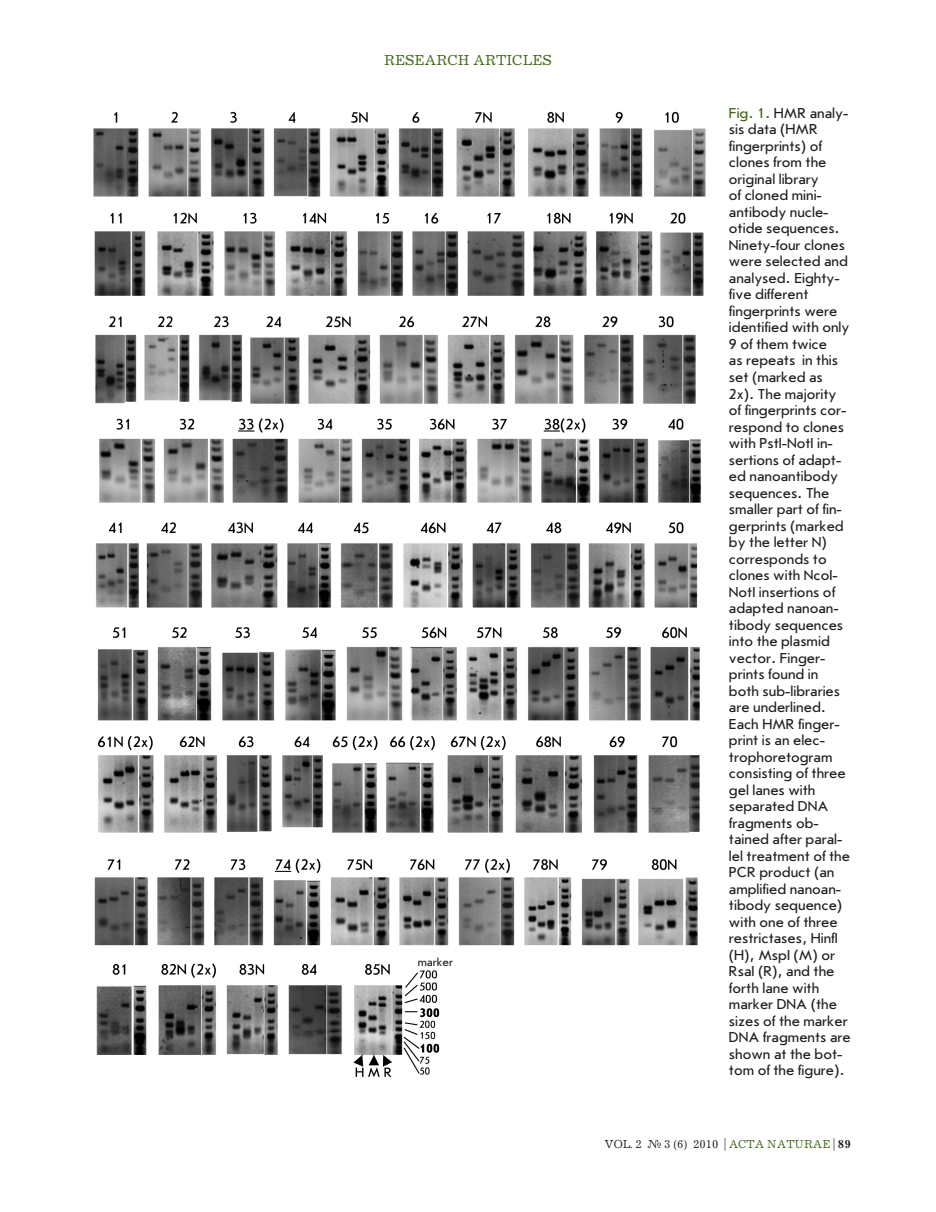
<style>
.page{position:relative;width:936px;height:1212px;background:#fff}
.page>*{position:absolute;margin:0;border:0;box-sizing:border-box;transform-origin:0 0}
.t1{font:15px/16.5px "Journal Sans C";color:#231f20}
.t2{font:15px "Journal C";color:#426616}
.t3{font:12px "Journal C";color:#231f20}
.t4{font:12px "Journal Sans C";color:#231f20}
.s1{color:#426616}
.s2{font-weight:700}
</style>
<div class="page">
<img style="left:93px;top:111px;width:613px;height:966px">
<div style="left:417px;top:956px;width:45px;height:13px;background:#fff"></div>
<p class="t2" style="left:384px;top:52px;width:169px">RESEARCH ARTICLES</p>
<p class="t4" style="left:417px;top:956px;width:37px">marker</p>
<p class="t1" style="left:729px;top:105px;width:123px"><span class="s1">Fig. 1.</span> HMR analy&shy;sis data (HMR fingerprints) of clones from the original library<br>of cloned mini&shy;antibody nucle&shy;otide sequences.<br>Ninety-four clones were selected and analysed. Eighty&shy;five different fingerprints were identified with only<br>9 of them twice<br>as repeats in this set (marked as<br>2x). The majority of fingerprints cor&shy;respond to clones with PstI-NotI in&shy;sertions of adapt&shy;ed nanoantibody sequences. The smaller part of fin&shy;gerprints (marked by the letter N) corresponds to clones with NcoI-<br>NotI insertions of adapted nanoan&shy;tibody sequences into the plasmid vector. Finger&shy;prints found in both sub-libraries are underlined.<br>Each HMR finger&shy;print is an elec&shy;trophoretogram consisting of three gel lanes with separated DNA fragments ob&shy;tained after paral&shy;lel treatment of the<br>PCR product (an amplified nanoan&shy;tibody sequence) with one of three restrictases, HinfI (H), MspI (M) or<br>RsaI (R), and the forth lane with marker DNA (the sizes of the marker<br>DNA fragments are shown at the bot&shy;tom of the figure).</p>
<p class="t3" style="left:604px;top:1137px;width:248px">VOL. 2 № 3 (6) 2010 | <span class="s1">ACTA NATURAE</span> | <span class="s2">89</span></p>
</div>
